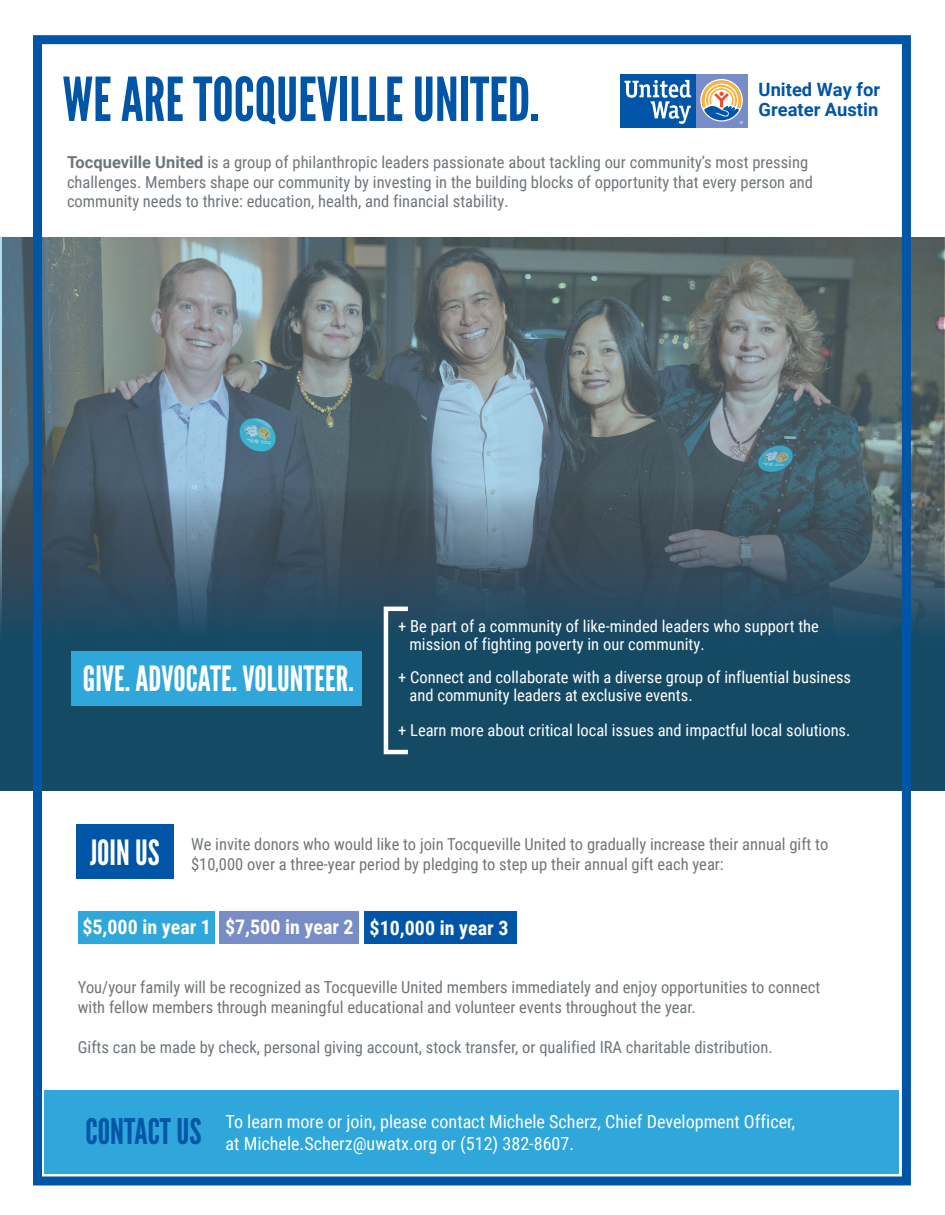
<style>
.page{position:relative;width:945px;height:1215px;background:#fff}
.page>*{position:absolute;margin:0;border:0;box-sizing:border-box;transform-origin:0 0}
.t1{font:60.45px "League Gothic";color:#0155a7}
.t2{font:35.25px "League Gothic";color:#0155a7}
.t3{font:34.65px "League Gothic";color:#fff}
.t4{font:700 19.95px "Roboto Condensed";color:#fff}
.t5{font:700 18.3px/19.8px "Roboto";color:#0155a7}
.t6{font:18.15px/21.8px "Roboto Condensed";color:#fff}
.t7{font:16.5px/19.8px "Roboto Condensed";color:#6e7579}
.t8{font:16.5px/18px "Roboto Condensed";color:#fff}
.s1{font-family:"Roboto";font-weight:700}
</style>
<div class="page">
<svg style="left:0;top:238px;width:944px;height:248px;background:#68787e"></svg>
<div style="left:696px;top:74px;width:51px;height:53px;background:#788dc7"></div>
<div style="left:621px;top:74px;width:75px;height:53px;background:#0155a7"></div>
<svg style="left:700px;top:79px;width:43px;height:43px"></svg>
<svg style="left:624px;top:80px;width:67px;height:44px"></svg>
<svg style="left:701px;top:80px;width:42px;height:44px"></svg>
<svg style="left:0;top:486px;width:944px;height:304px;background:#295065"></svg>
<div style="left:33px;top:35px;width:878px;height:1150px;border:9px solid #0155a7"></div>
<div style="left:72px;top:651px;width:290px;height:55px;background:#2fa7da"></div>
<div style="left:76px;top:824px;width:98px;height:55px;background:#0155a7"></div>
<div style="left:384px;top:607px;width:26px;height:147px;border:4px solid #fff"></div>
<div style="left:45px;top:1090px;width:854px;height:84px;background:#2fa7da"></div>
<div style="left:78px;top:911px;width:136px;height:33px;background:#2fa7da"></div>
<div style="left:219px;top:911px;width:140px;height:33px;background:#788dc7"></div>
<div style="left:364px;top:911px;width:153px;height:33px;background:#0155a7"></div>
<h1 class="t1" style="left:63px;top:63px;width:479px">WE ARE TOCQUEVILLE UNITED.</h1>
<p class="t5" style="left:759px;top:79px;width:123px">United Way for<br>Greater Austin</p>
<p class="t7" style="left:67px;top:151px;width:748px"><span class="s1">Tocqueville United</span> is a group of philanthropic leaders passionate about tackling our community’s most pressing challenges. Members shape our community by investing in the building blocks of opportunity that every person and community needs to thrive: education, health, and financial stability.</p>
<h3 class="t3" style="left:83px;top:658px;width:272px">GIVE. ADVOCATE. VOLUNTEER.</h3>
<p class="t8" style="left:410px;top:617px;width:411px;text-indent:-11px">+ Be part of a community of like-minded leaders who support the mission of fighting poverty in our community.</p>
<p class="t8" style="left:410px;top:668px;width:443px;text-indent:-11px">+ Connect and collaborate with a diverse group of influential business and community leaders at exclusive events.</p>
<p class="t8" style="left:398px;top:720px;width:454px">+ Learn more about critical local issues and impactful local solutions.</p>
<h3 class="t3" style="left:90px;top:832px;width:71px">JOIN US</h3>
<p class="t7" style="left:191px;top:834px;width:639px">We invite donors who would like to join Tocqueville United to gradually increase their annual gift to $10,000 over a three-year period by pledging to step up their annual gift each year:</p>
<p class="t4" style="left:82px;top:913px;width:130px">$5,000 in year 1</p>
<p class="t4" style="left:225px;top:914px;width:285px">$7,500 in year 2 $10,000 in year 3</p>
<p class="t7" style="left:78px;top:977px;width:744px">You/your family will be recognized as Tocqueville United members immediately and enjoy opportunities to connect with fellow members through meaningful educational and volunteer events throughout the year.</p>
<p class="t7" style="left:78px;top:1036px;width:697px">Gifts can be made by check, personal giving account, stock transfer, or qualified IRA charitable distribution.</p>
<h2 class="t2" style="left:86px;top:1110px;width:117px">CONTACT US</h2>
<p class="t6" style="left:226px;top:1110px;width:571px">To learn more or join, please contact Michele Scherz, Chief Development Officer, at Michele.Scherz@uwatx.org or (512) 382-8607.</p>
</div>
